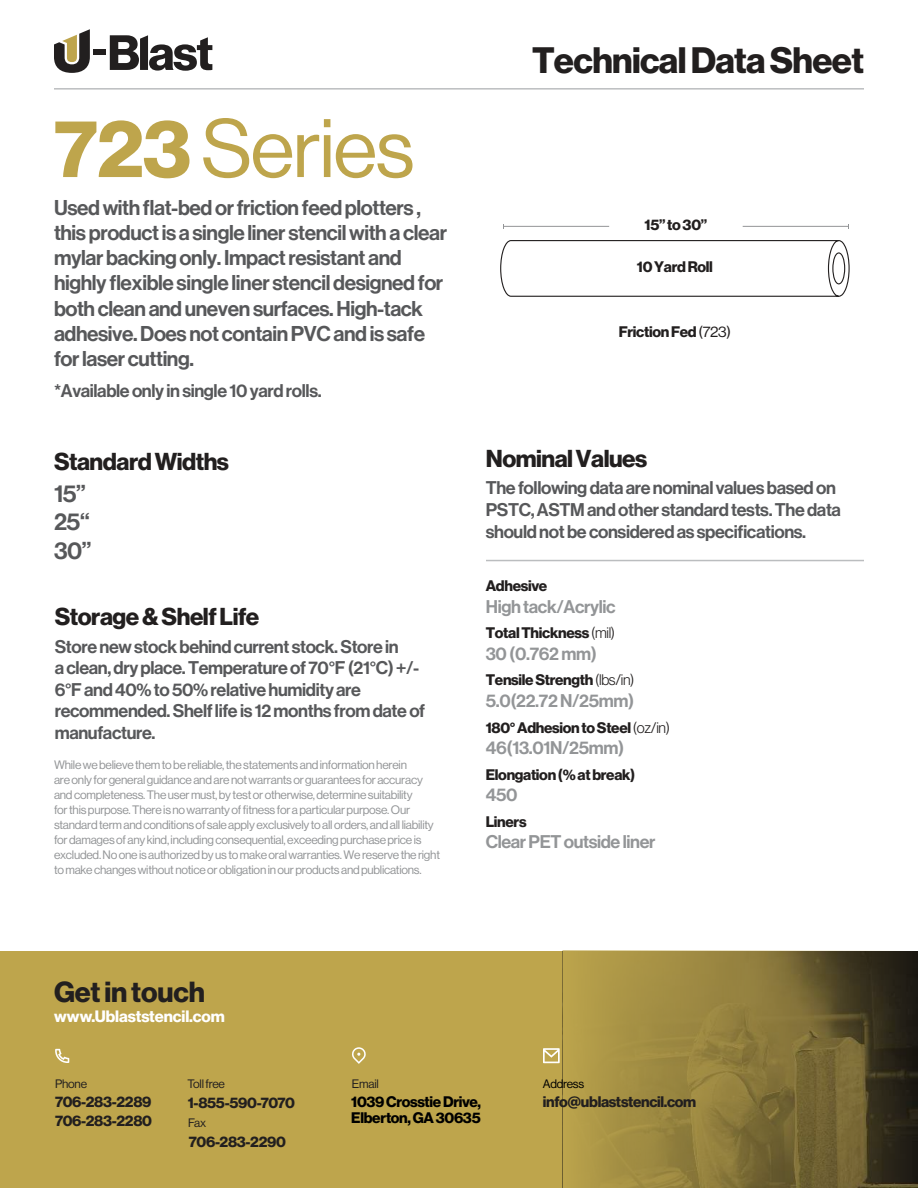
<style>
.page{position:relative;width:918px;height:1188px;background:#fff}
.page>*{position:absolute;margin:0;border:0;box-sizing:border-box;transform-origin:0 0}
.t1{font:81px "N Haas Grotesk DS Pro 55 Rg";letter-spacing:-.015em;color:#bea54c}
.t2{font:36px "N Haas Grotesk DS Pro 75 Bd";letter-spacing:-.02em;color:#221f1f}
.t3{font:28.5px "N Haas Grotesk DS Pro 75 Bd";letter-spacing:-.005em;color:#221f1f}
.t4{font:24px "N Haas Grotesk DS Pro 75 Bd";letter-spacing:-.02em;color:#221f1f}
.t5{font:24px/28.8px "N Haas Grotesk DS Pro 65 Md";color:#57585a}
.t6{font:21px/25.2px "N Haas Grotesk DS Pro 65 Md";letter-spacing:-.02em;color:#57585a}
.t7{font:18px/21.6px "N Haas Grotesk DS Pro 65 Md";letter-spacing:-.02em;color:#57585a}
.t8{font:18px "N Haas Grotesk DS Pro 65 Md";letter-spacing:-.02em;color:#939597}
.t9{font:16.2px "N Haas Grotesk DS Pro 75 Bd";letter-spacing:-.005em;color:#fff}
.t10{font:15px/18.3px "N Haas Grotesk DS Pro 75 Bd";letter-spacing:-.02em;color:#221f1f}
.t11{font:15px/16.5px "N Haas Grotesk DS Pro 75 Bd";letter-spacing:-.02em;color:#000}
.t12{font:12px/15px "N Haas Grotesk DS Pro 55 Rg";letter-spacing:-.02em;color:#939597}
.t13{font:12px "N Haas Grotesk DS Pro 55 Rg";letter-spacing:-.02em;color:#221f1f}
.t14{font:12px "N Haas Grotesk DS Pro 55 Rg";letter-spacing:-.02em;color:#000}
.s1{font-family:"N Haas Grotesk DS Pro 75 Bd"}
.s2{font-family:"N Haas Grotesk DS Pro 55 Rg"}
.s3{font-family:"N Haas Grotesk DS Pro 45 Lt"}
</style>
<div class="page">
<div style="left:0;top:951px;width:918px;height:237px;background:#bea54c"></div>
<hr style="left:54px;top:88px;width:810px;height:2px;background:#bbbdbf">
<div style="left:94px;top:49px;width:12px;height:6px;background:#221f1f"></div>
<svg style="left:110px;top:35px;width:102px;height:36px"></svg>
<svg style="left:54px;top:29px;width:36px;height:44px"></svg>
<img style="left:583px;top:951px;width:335px;height:237px">
<svg style="left:543px;top:1048px;width:17px;height:15px"></svg>
<svg style="left:352px;top:1047px;width:14px;height:17px"></svg>
<svg style="left:55px;top:1049px;width:14px;height:14px"></svg>
<hr style="left:486px;top:560px;width:378px;height:1px;background:#bbbdbf">
<svg style="left:500px;top:240px;width:350px;height:57px"></svg>
<hr style="left:503px;top:226px;width:106px;height:1px;background:#939597">
<hr style="left:743px;top:226px;width:106px;height:1px;background:#939597">
<h1 class="t1" style="left:54px;top:116px;width:362px"><span class="s1">723</span> Series</h1>
<p class="t6" style="left:54px;top:196px;width:395px">Used with flat-bed or friction feed plotters , this product is a single liner stencil with a clear mylar backing only. Impact resistant and highly flexible single liner stencil designed for both clean and uneven surfaces. High-tack adhesive. Does not contain PVC and is safe for laser cutting.</p>
<h3 class="t7" style="left:54px;top:381px;width:269px">*Available only in single 10 yard rolls.</h3>
<h3 class="t4" style="left:54px;top:452px;width:177px">Standard Widths</h3>
<h3 class="t5" style="left:54px;top:480px;width:39px">15”<br>25“<br>30”</h3>
<h3 class="t4" style="left:55px;top:607px;width:206px">Storage &amp; Shelf Life</h3>
<h3 class="t7" style="left:55px;top:637px;width:372px">Store new stock behind current stock. Store in<br>a clean, dry place. Temperature of 70°F (21°C) +/- 6°F and 40% to 50% relative humidity are recommended. Shelf life is 12 months from date of manufacture.</h3>
<p class="t12" style="left:54px;top:758px;width:388px">While we believe them to be reliable, the statements and information herein<br>are only for general guidance and are not warrants or guarantees for accuracy and completeness. The user must, by test or otherwise, determine suitability<br>for this purpose. There is no warranty of fitness for a particular purpose. Our standard term and conditions of sale apply exclusively to all orders, and all liability for damages of any kind, including consequential, exceeding purchase price is excluded. No one is authorized by us to make oral warranties. We reserve the right to make changes without notice or obligation in our products and publications.</p>
<h2 class="t2" style="left:532px;top:45px;width:333px">Technical Data Sheet</h2>
<p class="t10" style="left:645px;top:217px;width:64px">15” to 30”</p>
<p class="t10" style="left:637px;top:259px;width:77px">10 Yard Roll</p>
<p class="t10" style="left:619px;top:324px;width:114px">Friction Fed <span class="s2">(723)</span></p>
<h3 class="t4" style="left:486px;top:449px;width:163px">Nominal Values</h3>
<h3 class="t7" style="left:486px;top:478px;width:357px">The following data are nominal values based on<br>PSTC, ASTM and other standard tests. The data should not be considered as specifications.</h3>
<p class="t10" style="left:486px;top:578px;width:63px">Adhesive</p>
<h3 class="t8" style="left:486px;top:599px;width:131px">High tack/Acrylic</h3>
<p class="t10" style="left:486px;top:625px;width:131px">Total Thickness <span class="s3">(mil)</span></p>
<h3 class="t8" style="left:486px;top:646px;width:113px">30 (0.762 mm)</h3>
<p class="t10" style="left:486px;top:672px;width:150px">Tensile Strength <span class="s3">(lbs/in)</span></p>
<h3 class="t8" style="left:486px;top:693px;width:150px">5.0(22.72 N/25mm)</h3>
<p class="t10" style="left:486px;top:719px;width:186px">180° Adhesion to Steel <span class="s3">(oz/in)</span></p>
<h3 class="t8" style="left:486px;top:741px;width:140px">46(13.01N/25mm)</h3>
<p class="t10" style="left:486px;top:766px;width:151px">Elongation (% at break)</p>
<h3 class="t8" style="left:486px;top:788px;width:33px">450</h3>
<p class="t10" style="left:486px;top:813px;width:42px">Liners</p>
<h3 class="t8" style="left:486px;top:835px;width:171px">Clear PET outside liner</h3>
<h3 class="t3" style="left:54px;top:981px;width:152px">Get in touch</h3>
<h3 class="t9" style="left:54px;top:1010px;width:172px">www.Ublaststencil.com</h3>
<p class="t13" style="left:55px;top:1079px;width:33px">Phone</p>
<p class="t10" style="left:55px;top:1094px;width:98px">706-283-2289<br>706-283-2280</p>
<p class="t13" style="left:352px;top:1079px;width:28px">Email</p>
<p class="t13" style="left:187px;top:1079px;width:39px">Toll free</p>
<p class="t14" style="left:543px;top:1079px;width:43px">Address</p>
<p class="t10" style="left:188px;top:1094px;width:109px">1-855-590-7070</p>
<p class="t11" style="left:351px;top:1094px;width:131px">1039 Crosstie Drive,<br>Elberton, GA 30635</p>
<p class="t10" style="left:543px;top:1094px;width:155px">info@ublaststencil.com</p>
<p class="t13" style="left:188px;top:1118px;width:20px">Fax</p>
<p class="t10" style="left:189px;top:1133px;width:99px">706-283-2290</p>
</div>
